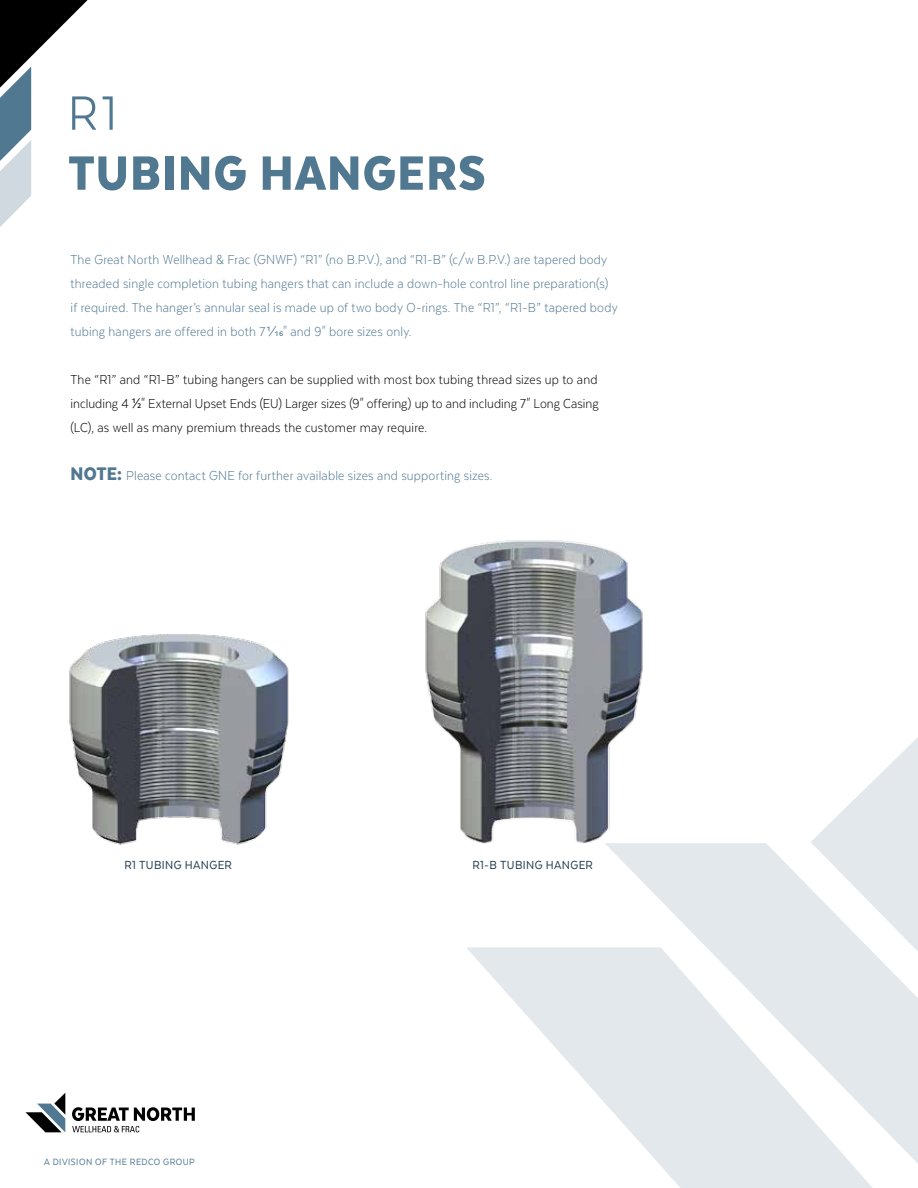
<style>
.page{position:relative;width:918px;height:1188px;background:#fff}
.page>*{position:absolute;margin:0;border:0;box-sizing:border-box;transform-origin:0 0}
.t1{font:900 55.5px "Texta Narrow";letter-spacing:.03em;color:#517891}
.t2{font:55.5px "Texta Narrow";color:#517891}
.t3{font:300 15px/24px "Texta Narrow";letter-spacing:.015em;color:#517891}
.t4{font:300 15px/24px "Texta Narrow";letter-spacing:.01em;color:#000;text-align:justify}
.t5{font:13.5px "Texta Narrow";letter-spacing:.03em;color:#253f50}
.t6{font:10.5px "Texta Narrow";letter-spacing:.045em;color:#517891}
.s1{font-family:"Calibri"}
.s2{font-weight:900;font-size:21px}
</style>
<div class="page">
<svg style="left:0;top:0;width:88px;height:227px"></svg>
<svg style="left:467px;top:947px;width:405px;height:241px"></svg>
<svg style="left:605px;top:843px;width:313px;height:321px;fill:#e3e8ec"></svg>
<svg style="left:811px;top:737px;width:107px;height:215px"></svg>
<svg style="left:72px;top:1107px;width:123px;height:25px"></svg>
<svg style="left:26px;top:1093px;width:39px;height:39px"></svg>
<img style="left:425px;top:540px;width:219px;height:316px">
<img style="left:69px;top:634px;width:220px;height:211px">
<h1 class="t2" style="left:68px;top:85px;width:50px">R1</h1>
<h1 class="t1" style="left:68px;top:144px;width:419px">TUBING HANGERS</h1>
<p class="t3" style="left:70px;top:247px;width:549px">The Great North Wellhead &amp; Frac (GNWF) “R1” (no B.P.V.), and “R1-B” (c/w B.P.V.) are tapered body threaded single completion tubing hangers that can include a down-hole control line preparation(s) if required. The hanger’s annular seal is made up of two body O-rings. The “R1”, “R1-B” tapered body tubing hangers are offered in both 7<span class="s1">1⁄16</span>" and 9" bore sizes only.</p>
<p class="t4" style="left:70px;top:367px;width:530px">The “R1” and “R1-B” tubing hangers can be supplied with most box tubing thread sizes up to and including 4 <span class="s1">½</span>" External Upset Ends (EU) Larger sizes (9" offering) up to and including 7" Long Casing (LC), as well as many premium threads the customer may require.</p>
<p class="t3" style="left:70px;top:463px;width:424px"><span class="s2">NOTE:</span> Please contact GNE for further available sizes and supporting sizes.</p>
<p class="t5" style="left:125px;top:858px;width:109px">R1 TUBING HANGER</p>
<p class="t5" style="left:472px;top:858px;width:122px">R1-B TUBING HANGER</p>
<p class="t6" style="left:44px;top:1156px;width:152px">A DIVISION OF THE REDCO GROUP</p>
</div>
